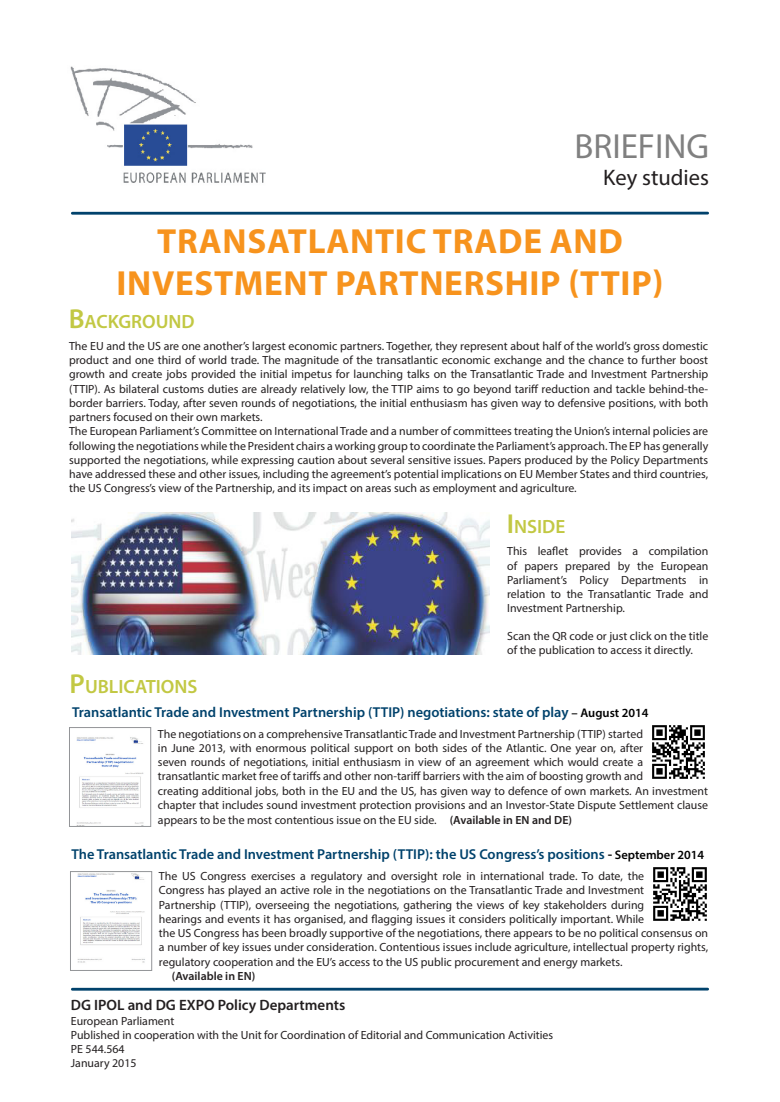
<style>
.page{position:relative;width:780px;height:1102px;background:#fff}
.page>*{position:absolute;margin:0;border:0;box-sizing:border-box;transform-origin:0 0}
.t1{font:700 35px/42px "Myriad Pro";letter-spacing:.02em;color:#f7931d;text-align:center}
.t2{font:35px "Myriad Pro";color:#808080}
.t3{font:22.5px "Myriad Pro";color:#231f20}
.t4{font:600 19.25px "Myriad Pro";color:#c2c843}
.t5{font:600 15px "Myriad Pro";color:#231f20}
.t6{font:600 14.38px "Myriad Pro";color:#01426c}
.t7{font:11.88px/14.2px "Myriad Pro";color:#231f20;text-align:justify}
.t8{font:600 11.88px "Myriad Pro";color:#231f20}
.s1{font-size:27.5px}
.s2{font-size:12.5px;color:#000}
.s3{font-weight:600}
.s4{color:#000}
</style>
<div class="page">
<img style="left:70px;top:66px;width:196px;height:117px">
<hr style="left:72px;top:212px;width:635px;height:3px;background:#01426c">
<hr style="left:72px;top:988px;width:635px;height:3px;background:#01426c">
<img style="left:71px;top:512px;width:418px;height:126px">
<svg style="left:69px;top:638px;width:637px;height:353px"></svg>
<img style="left:72px;top:873px;width:78px;height:93px">
<div style="left:70px;top:871px;width:82px;height:100px;border:1px solid #939598"></div>
<img style="left:651px;top:866px;width:56px;height:56px">
<p class="t2" style="left:574px;top:125px;width:136px">BRIEFING</p>
<p class="t3" style="left:603px;top:163px;width:107px">Key studies</p>
<p class="t1" style="left:117px;top:219px;width:548px">TRANSATLANTIC TRADE AND<br>INVESTMENT PARTNERSHIP (TTIP)</p>
<p class="t4" style="left:69px;top:309px;width:128px"><span class="s1">B</span>ACKGROUND</p>
<p class="t7" style="left:69px;top:339px;width:640px">The EU and the US are one another’s largest economic partners. Together, they represent about half of the world’s gross domestic product and one third of world trade. The magnitude of the transatlantic economic exchange and the chance to further boost growth and create jobs provided the initial impetus for launching talks on the Transatlantic Trade and Investment Partnership (TTIP). As bilateral customs duties are already relatively low, the TTIP aims to go beyond tariff reduction and tackle behind-the&shy;border barriers. Today, after seven rounds of negotiations, the initial enthusiasm has given way to defensive positions, with both partners focused on their own markets.</p>
<p class="t7" style="left:69px;top:424px;width:640px">The European Parliament’s Committee on International Trade and a number of committees treating the Union’s internal policies are following the negotiations while the President chairs a working group to coordinate the Parliament’s approach. The EP has generally supported the negotiations, while expressing caution about several sensitive issues. Papers produced by the Policy Departments have addressed these and other issues, including the agreement’s potential implications on EU Member States and third countries, the US Congress’s view of the Partnership, and its impact on areas such as employment and agriculture.</p>
<p class="t4" style="left:507px;top:515px;width:60px"><span class="s1">I</span>NSIDE</p>
<p class="t7" style="left:507px;top:544px;width:203px">This leaflet provides a compilation of papers prepared by the European Parliament’s Policy Departments in relation to the Transatlantic Trade and Investment Partnership.</p>
<p class="t7" style="left:507px;top:629px;width:203px">Scan the QR code or just click on the title of the publication to access it directly.</p>
<p class="t4" style="left:70px;top:674px;width:129px"><span class="s1">P</span>UBLICATIONS</p>
<p class="t6" style="left:72px;top:703px;width:578px">Transatlantic Trade and Investment Partnership (TTIP) negotiations: state of play <span class="s2">– August 2014</span></p>
<p class="t7" style="left:158px;top:726px;width:551px;text-align:left">The negotiations on a comprehensive Transatlantic Trade and Investment Partnership (TTIP) started<br>in June 2013, with enormous political support on both sides of the Atlantic. One year on, after<br>seven rounds of negotiations, initial enthusiasm in view of an agreement which would create a<br>transatlantic market free of tariffs and other non-tariff barriers with the aim of boosting growth and<br>creating additional jobs, both in the EU and the US, has given way to defence of own markets. An investment chapter that includes sound investment protection provisions and an Investor-State Dispute Settlement clause appears to be the most contentious issue on the EU side. <span class="s3">(Available in EN and DE)</span></p>
<p class="t6" style="left:71px;top:845px;width:634px">The Transatlantic Trade and Investment Partnership (TTIP): the US Congress’s positions <span class="s4">-</span> <span class="s2">September 2014</span></p>
<p class="t7" style="left:159px;top:869px;width:550px;text-align:left">The US Congress exercises a regulatory and oversight role in international trade. To date, the<br>Congress has played an active role in the negotiations on the Transatlantic Trade and Investment<br>Partnership (TTIP), overseeing the negotiations, gathering the views of key stakeholders during<br>hearings and events it has organised, and flagging issues it considers politically important. While<br>the US Congress has been broadly supportive of the negotiations, there appears to be no political consensus on a number of key issues under consideration. Contentious issues include agriculture, intellectual property rights, regulatory cooperation and the EU’s access to the US public procurement and energy markets.</p>
<p class="t8" style="left:172px;top:969px;width:85px">(Available in EN)</p>
<p class="t5" style="left:71px;top:996px;width:276px">DG IPOL and DG EXPO Policy Departments</p>
<p class="t7" style="left:71px;top:1013px;width:105px">European Parliament</p>
<p class="t7" style="left:71px;top:1027px;width:484px">Published in cooperation with the Unit for Coordination of Editorial and Communication Activities</p>
<p class="t7" style="left:71px;top:1042px;width:55px">PE 544.564</p>
<p class="t7" style="left:71px;top:1056px;width:67px">January 2015</p>
</div>
